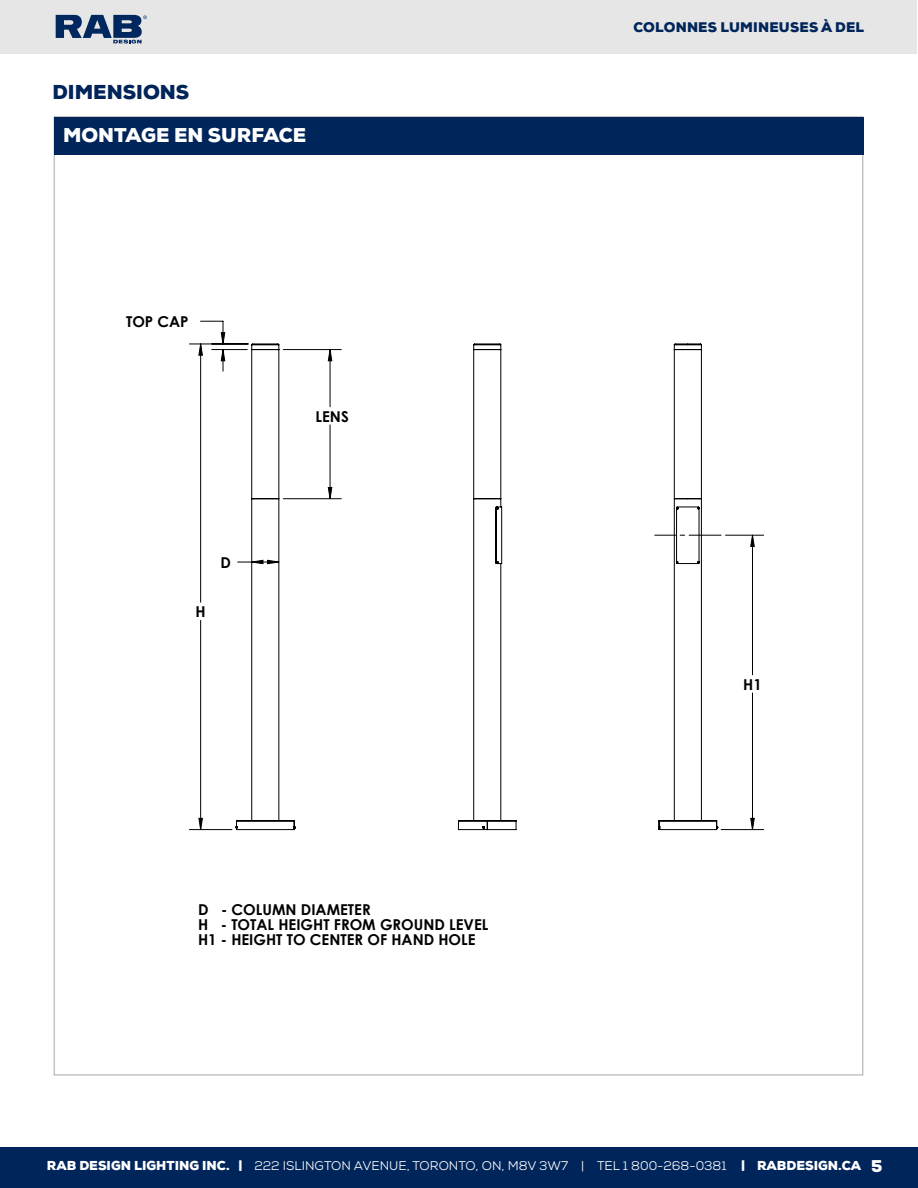
<style>
.page{position:relative;width:918px;height:1188px;background:#fff}
.page>*{position:absolute;margin:0;border:0;box-sizing:border-box;transform-origin:0 0}
.t1{font:900 19.5px "Nexa";color:#00255a}
.t2{font:900 19.35px "Nexa";color:#fff}
.t3{font:900 16.5px "Nexa";color:#fff}
.t4{font:700 15px/14.9px "Century Gothic";color:#000}
.t5{font:900 13.5px "Nexa";letter-spacing:.015em;color:#00255a}
.t6{font:12.6px "Nexa";color:#fff}
.s1{font-weight:900}
</style>
<div class="page">
<div style="left:0;top:1147px;width:918px;height:41px;background:#00255a"></div>
<div style="left:1px;top:1px;width:916px;height:53px;background:#e6e6e7"></div>
<div style="left:54px;top:117px;width:810px;height:37px;background:#00255a"></div>
<svg style="left:201px;top:321px;width:23px;height:12px"></svg>
<hr style="left:189px;top:344px;width:59px;height:1px;background:#000">
<hr style="left:189px;top:829px;width:43px;height:1px;background:#000">
<hr style="left:726px;top:535px;width:38px;height:1px;background:#000">
<hr style="left:721px;top:829px;width:43px;height:1px;background:#000">
<svg style="left:199px;top:333px;width:555px;height:497px"></svg>
<svg style="left:235px;top:343px;width:60px;height:487px"></svg>
<svg style="left:458px;top:343px;width:59px;height:487px"></svg>
<svg style="left:655px;top:343px;width:66px;height:487px"></svg>
<svg style="left:56px;top:15px;width:91px;height:29px"></svg>
<h1 class="t1" style="left:52px;top:79px;width:138px">DIMENSIONS</h1>
<h2 class="t2" style="left:63px;top:123px;width:245px">MONTAGE EN SURFACE</h2>
<p class="t4" style="left:126px;top:313px;width:64px">TOP CAP</p>
<p class="t4" style="left:196px;top:604px;width:12px">H</p>
<p class="t4" style="left:220px;top:554px;width:12px">D</p>
<p class="t4" style="left:316px;top:408px;width:35px">LENS</p>
<p class="t4" style="left:198px;top:902px;width:292px">D - COLUMN DIAMETER<br>H - TOTAL HEIGHT FROM GROUND LEVEL<br>H1 - HEIGHT TO CENTER OF HAND HOLE</p>
<p class="t5" style="left:633px;top:18px;width:232px">COLONNES LUMINEUSES À DEL</p>
<p class="t4" style="left:743px;top:676px;width:20px">H1</p>
<p class="t6" style="left:47px;top:1158px;width:816px"><span class="s1">RAB DESIGN LIGHTING INC. |</span> 222 ISLINGTON AVENUE, TORONTO, ON, M8V 3W7 | TEL 1 800-268-0381 <span class="s1">| RABDESIGN.CA</span></p>
<h3 class="t3" style="left:871px;top:1155px;width:13px">5</h3>
</div>
